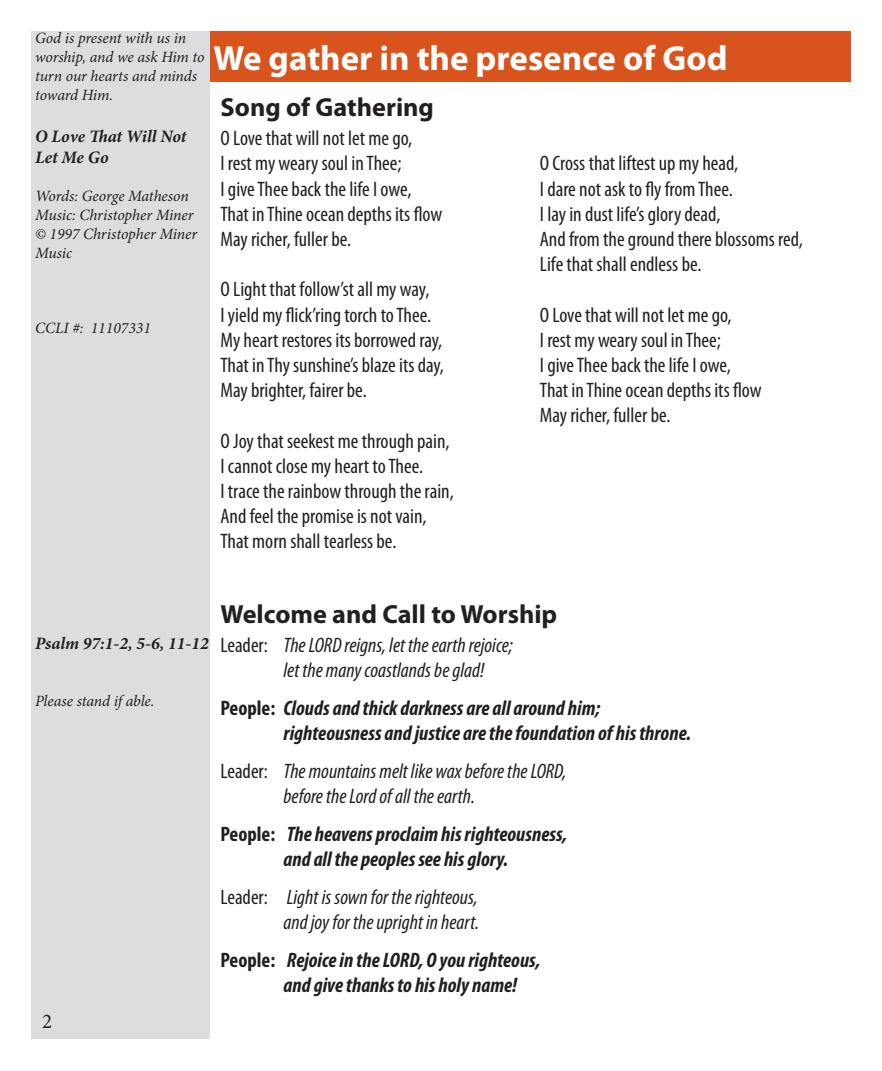
<style>
.page{position:relative;width:882px;height:1071px;background:#fff}
.page>*{position:absolute;margin:0;border:0;box-sizing:border-box;transform-origin:0 0}
.t1{font:700 35px "Myriad Pro";color:#fff}
.t2{font:700 26.25px "Myriad Pro";color:#231f20}
.t3{font:condensed 21px "Myriad Pro";color:#231f20}
.t4{font:italic 700 condensed 21px "Myriad Pro";color:#231f20}
.t5{font:italic condensed 21px "Myriad Pro";color:#231f20}
.t6{font:21px "Minion Pro";color:#231f20}
.t7{font:italic 700 17.5px/21px "Minion Pro";color:#231f20}
.t8{font:italic 15.75px/18.9px "Minion Pro";letter-spacing:-.005em;color:#231f20}
.s1{font-style:normal}
</style>
<div class="page">
<div style="left:32px;top:32px;width:178px;height:1008px;background:#dcdddf"></div>
<div style="left:210px;top:32px;width:640px;height:50px;background:#d9531c"></div>
<p class="t8" style="left:35px;top:28px;width:171px">God is present with us in worship, and we ask Him to turn our hearts and minds toward Him.</p>
<p class="t7" style="left:35px;top:126px;width:153px">O Love That Will Not<br>Let Me Go</p>
<p class="t8" style="left:35px;top:187px;width:155px">Words: George Matheson</p>
<p class="t8" style="left:35px;top:205px;width:160px">Music: Christopher Miner</p>
<p class="t8" style="left:35px;top:224px;width:164px">© 1997 Christopher Miner<br>Music</p>
<p class="t8" style="left:35px;top:319px;width:117px">CCLI #: 11107331</p>
<p class="t1" style="left:214px;top:35px;width:516px">We gather in the presence of God</p>
<p class="t2" style="left:220px;top:90px;width:215px">Song of Gathering</p>
<p class="t3" style="left:220px;top:126px;width:193px">O Love that will not let me go,</p>
<p class="t3" style="left:220px;top:151px;width:183px">I rest my weary soul in Thee;</p>
<p class="t3" style="left:220px;top:176px;width:192px">I give Thee back the life I owe,</p>
<p class="t3" style="left:220px;top:201px;width:223px">That in Thine ocean depths its flow</p>
<p class="t3" style="left:220px;top:226px;width:132px">May richer, fuller be.</p>
<p class="t3" style="left:220px;top:277px;width:210px">O Light that follow’st all my way,</p>
<p class="t3" style="left:220px;top:302px;width:212px">I yield my flick’ring torch to Thee.</p>
<p class="t3" style="left:220px;top:327px;width:223px">My heart restores its borrowed ray,</p>
<p class="t3" style="left:220px;top:352px;width:225px">That in Thy sunshine’s blaze its day,</p>
<p class="t3" style="left:220px;top:378px;width:148px">May brighter, fairer be.</p>
<p class="t3" style="left:220px;top:428px;width:231px">O Joy that seekest me through pain,</p>
<p class="t3" style="left:220px;top:453px;width:204px">I cannot close my heart to Thee.</p>
<p class="t3" style="left:220px;top:478px;width:235px">I trace the rainbow through the rain,</p>
<p class="t3" style="left:220px;top:504px;width:208px">And feel the promise is not vain,</p>
<p class="t3" style="left:220px;top:529px;width:177px">That morn shall tearless be.</p>
<p class="t3" style="left:540px;top:151px;width:200px">O Cross that liftest up my head,</p>
<p class="t3" style="left:540px;top:176px;width:194px">I dare not ask to fly from Thee.</p>
<p class="t3" style="left:540px;top:201px;width:182px">I lay in dust life’s glory dead,</p>
<p class="t3" style="left:540px;top:226px;width:265px">And from the ground there blossoms red,</p>
<p class="t3" style="left:540px;top:252px;width:163px">Life that shall endless be.</p>
<p class="t3" style="left:540px;top:302px;width:193px">O Love that will not let me go,</p>
<p class="t3" style="left:540px;top:327px;width:183px">I rest my weary soul in Thee;</p>
<p class="t3" style="left:540px;top:352px;width:192px">I give Thee back the life I owe,</p>
<p class="t3" style="left:540px;top:378px;width:223px">That in Thine ocean depths its flow</p>
<p class="t3" style="left:540px;top:403px;width:132px">May richer, fuller be.</p>
<p class="t2" style="left:220px;top:597px;width:338px">Welcome and Call to Worship</p>
<p class="t7" style="left:35px;top:633px;width:175px">Psalm 97:1-2, 5-6, 11-12</p>
<p class="t8" style="left:35px;top:691px;width:121px">Please stand if able.</p>
<p class="t6" style="left:42px;top:1007px;width:12px">2</p>
<p class="t5" style="left:220px;top:632px;width:294px"><span class="s1">Leader:</span> The LORD reigns, let the earth rejoice;</p>
<p class="t5" style="left:284px;top:658px;width:203px">let the many coastlands be glad!</p>
<p class="t4" style="left:220px;top:695px;width:381px"><span class="s1">People:</span> Clouds and thick darkness are all around him;</p>
<p class="t4" style="left:284px;top:720px;width:409px">righteousness and justice are the foundation of his throne.</p>
<p class="t5" style="left:220px;top:758px;width:348px"><span class="s1">Leader:</span> The mountains melt like wax before the LORD,</p>
<p class="t5" style="left:284px;top:784px;width:193px">before the Lord of all the earth.</p>
<p class="t4" style="left:220px;top:821px;width:348px"><span class="s1">People:</span> The heavens proclaim his righteousness,</p>
<p class="t4" style="left:284px;top:846px;width:226px">and all the peoples see his glory.</p>
<p class="t5" style="left:220px;top:884px;width:259px"><span class="s1">Leader:</span> Light is sown for the righteous,</p>
<p class="t5" style="left:284px;top:910px;width:197px">and joy for the upright in heart.</p>
<p class="t4" style="left:220px;top:947px;width:321px"><span class="s1">People:</span> Rejoice in the LORD, O you righteous,</p>
<p class="t4" style="left:284px;top:972px;width:235px">and give thanks to his holy name!</p>
</div>
